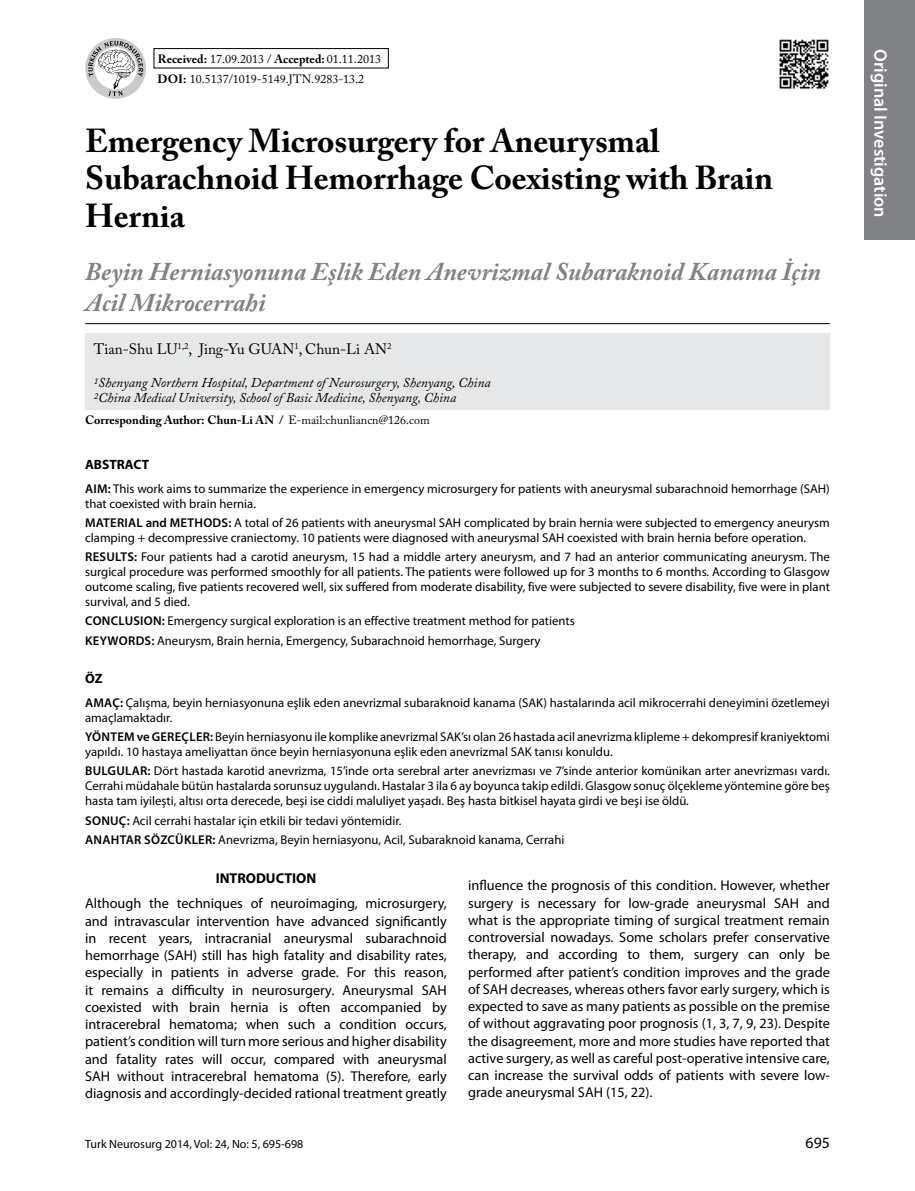
<style>
.page{position:relative;width:915px;height:1191px;background:#fff}
.page>*{position:absolute;margin:0;border:0;box-sizing:border-box;transform-origin:0 0}
.t1{font:700 33px/37.5px "Adobe Caslon Pro";color:#000}
.t2{font:italic 700 25.5px/31.5px "Adobe Caslon Pro";color:#808285}
.t3{font:600 18px "Myriad Pro";color:#fff}
.t4{font:15.75px "Myriad Pro";color:#000}
.t5{font:15px "Adobe Caslon Pro";color:#000}
.t6{font:14.25px/17.2px "Myriad Pro";color:#000;text-align:justify}
.t7{font:700 14.25px "Myriad Pro";color:#000}
.t8{font:italic 13.5px/15px "Adobe Caslon Pro";color:#000}
.t9{font:700 13.5px "Myriad Pro";color:#000}
.t10{font:12.75px/15px "Myriad Pro";color:#000}
.t11{font:600 12.75px "Myriad Pro";color:#000}
.t12{font:12px/20.2px "Adobe Caslon Pro";color:#000}
.t13{font:700 12px "Adobe Caslon Pro";color:#000}
.t14{font:12px "Myriad Pro";color:#000}
.s1{font-weight:700}
.s2{font-weight:400}
.s3{font-weight:600}
</style>
<div class="page">
<div style="left:863px;top:0;width:51px;height:240px;background:#808285"></div>
<div style="left:153px;top:48px;width:235px;height:20px;border:1px solid #000"></div>
<svg style="left:85px;top:38px;width:61px;height:61px"></svg>
<svg style="left:88px;top:41px;width:55px;height:55px"></svg>
<hr style="left:85px;top:323px;width:744px;height:1px;background:#000">
<div style="left:85px;top:333px;width:744px;height:77px;background:#e6e7e8"></div>
<img style="left:779px;top:39px;width:50px;height:50px">
<p class="t12" style="left:158px;top:48px;width:225px"><span class="s1">Received:</span> 17.09.2013 / <span class="s1">Accepted:</span> 01.11.2013<br><span class="s1">DOI:</span> 10.5137/1019-5149.JTN.9283-13.2</p>
<h1 class="t1" style="left:85px;top:122px;width:689px">Emergency Microsurgery for Aneurysmal<br>Subarachnoid Hemorrhage Coexisting with Brain<br>Hernia</h1>
<h2 class="t2" style="left:85px;top:255px;width:737px">Beyin Herniasyonuna Eşlik Eden Anevrizmal Subaraknoid Kanama İçin<br>Acil Mikrocerrahi</h2>
<p class="t5" style="left:94px;top:340px;width:299px">Tian-Shu LU<sup>1,2</sup>, Jing-Yu GUAN<sup>1</sup>, Chun-Li AN<sup>2</sup></p>
<p class="t8" style="left:94px;top:374px;width:398px"><sup>1</sup>Shenyang Northern Hospital, Department of Neurosurgery, Shenyang, China<br><sup>2</sup>China Medical University, School of Basic Medicine, Shenyang, China</p>
<p class="t13" style="left:85px;top:413px;width:346px">Corresponding Author: Chun-Li An / <span class="s2">E-mail:chunliancn@126.com</span></p>
<p class="t9" style="left:85px;top:456px;width:65px">ABSTRACT</p>
<p class="t10" style="left:85px;top:480px;width:746px"><span class="s3">AIM:</span> This work aims to summarize the experience in emergency microsurgery for patients with aneurysmal subarachnoid hemorrhage (SAH) that coexisted with brain hernia.</p>
<p class="t11" style="left:85px;top:514px;width:9px">MATER</p>
<p class="t11" style="left:125px;top:514px;width:55px">IAL AND METH</p>
<p class="t10" style="left:85px;top:515px;width:746px;text-indent:118px"><span class="s3">ODS:</span> A total of 26 patients with aneurysmal SAH complicated by brain hernia were subjected to emergency aneurysm clamping + decompressive craniectomy. 10 patients were diagnosed with aneurysmal SAH coexisted with brain hernia before operation.</p>
<p class="t10" style="left:85px;top:549px;width:746px;text-align:justify"><span class="s3">RESULTS:</span> Four patients had a carotid aneurysm, 15 had a middle artery aneurysm, and 7 had an anterior communicating aneurysm. The surgical procedure was performed smoothly for all patients. The patients were followed up for 3 months to 6 months. According to Glasgow outcome scaling, five patients recovered well, six suffered from moderate disability, five were subjected to severe disability, five were in plant survival, and 5 died.</p>
<p class="t10" style="left:85px;top:611px;width:491px;line-height:19.2px"><span class="s3">CONCLUSION:</span> Emergency surgical exploration is an effective treatment method for patients<br><span class="s3">KEYWORDS:</span> Aneurysm, Brain hernia, Emergency, Subarachnoid hemorrhage, Surgery</p>
<p class="t9" style="left:85px;top:670px;width:19px">ÖZ</p>
<p class="t10" style="left:85px;top:695px;width:746px"><span class="s3">AMAÇ:</span> Çalışma, beyin herniasyonuna eşlik eden anevrizmal subaraknoid kanama (SAK) hastalarında acil mikrocerrahi deneyimini özetlemeyi amaçlamaktadır.</p>
<p class="t10" style="left:85px;top:729px;width:746px"><span class="s3">YÖNTEM VE GEREÇLER:</span> Beyin herniasyonu ile komplike anevrizmal SAK’sı olan 26 hastada acil anevrizma klipleme + dekompresif kraniyektomi yapıldı. 10 hastaya ameliyattan önce beyin herniasyonuna eşlik eden anevrizmal SAK tanısı konuldu.</p>
<p class="t10" style="left:85px;top:763px;width:746px;text-align:justify"><span class="s3">BU LGU LAR:</span> Dört hastada karotid anevrizma, 15’inde orta serebral arter anevrizması ve 7’sinde anterior komünikan arter anevrizması vardı.<br>Cerrahi müdahale bütün hastalarda sorunsuz uygulandı. Hastalar 3 ila 6 ay boyunca takip edildi. Glasgow sonuç ölçekleme yöntemine göre beş hasta tam iyileşti, altısı orta derecede, beşi ise ciddi maluliyet yaşadı. Beş hasta bitkisel hayata girdi ve beşi ise öldü.</p>
<p class="t10" style="left:85px;top:810px;width:480px;line-height:19.2px"><span class="s3">SONUÇ:</span> Acil cerrahi hastalar için etkili bir tedavi yöntemidir.<br><span class="s3">ANAHTAR SÖZCÜKLER:</span> Anevrizma, Beyin herniasyonu, Acil, Subaraknoid kanama, Cerrahi</p>
<p class="t7" style="left:215px;top:868px;width:102px">INTRODUCTION</p>
<p class="t6" style="left:85px;top:894px;width:363px">Although the techniques of neuroimaging, microsurgery, and intravascular intervention have advanced significantly in recent years, intracranial aneurysmal subarachnoid hemorrhage (SAH) still has high fatality and disability rates, especially in patients in adverse grade. For this reason, it remains a difficulty in neurosurgery. Aneurysmal SAH coexisted with brain hernia is often accompanied by intracerebral hematoma; when such a condition occurs, patient’s condition will turn more serious and higher disability and fatality rates will occur, compared with aneurysmal SAH without intracerebral hematoma (5). Therefore, early diagnosis and accordingly-decided rational treatment greatly</p>
<p class="t6" style="left:468px;top:876px;width:363px">influence the prognosis of this condition. However, whether surgery is necessary for low-grade aneurysmal SAH and what is the appropriate timing of surgical treatment remain controversial nowadays. Some scholars prefer conservative therapy, and according to them, surgery can only be performed after patient’s condition improves and the grade of SAH decreases, whereas others favor early surgery, which is expected to save as many patients as possible on the premise of without aggravating poor prognosis (1, 3, 7, 9, 23). Despite the disagreement, more and more studies have reported that active surgery, as well as careful post-operative intensive care, can increase the survival odds of patients with severe low&shy;grade aneurysmal SAH (15, 22).</p>
<p class="t14" style="left:85px;top:1137px;width:220px">Turk Neurosurg 2014, Vol: 24, No: 5, 695-698</p>
<p class="t4" style="left:805px;top:1133px;width:26px">695</p>
<h3 class="t3" style="left:891px;top:49px;width:170px;rotate:90deg">ORIGINAL INVESTIGATION</h3>
</div>
